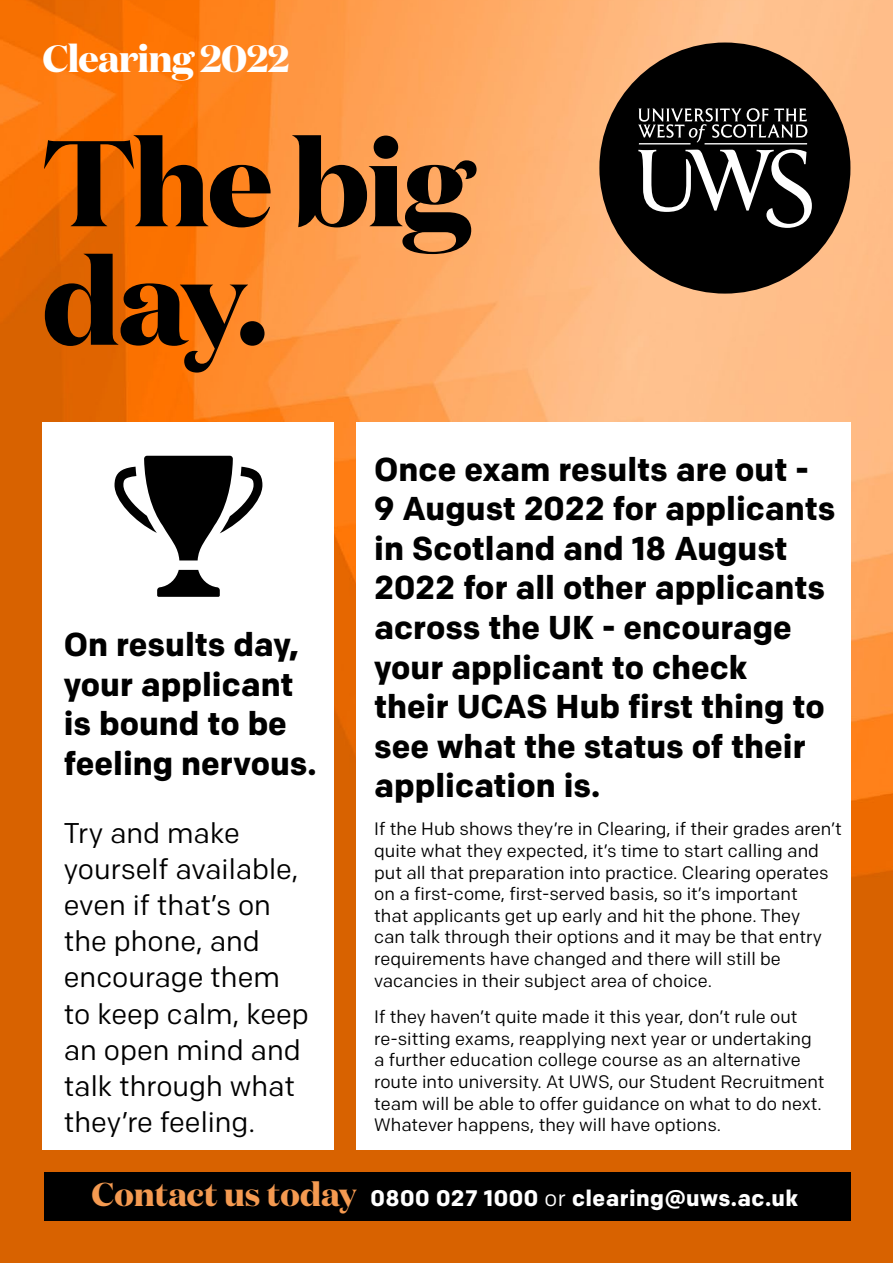
<style>
.page{position:relative;width:893px;height:1263px;background:#fff}
.page>*{position:absolute;margin:0;border:0;box-sizing:border-box;transform-origin:0 0}
.Main_headers{font:700 121.5px "Domaine Display Test";letter-spacing:-.02em;color:#000}
.t1{font:700 37.95px "Domaine Display Test";letter-spacing:-.02em;color:#fff}
.body_text{font:700 33px/39.6px "Colfax";color:#000}
.body_text-2{font:28.5px/36px "Colfax";color:#000}
.body_text-3{font:700 22.5px "Colfax";letter-spacing:.02em;color:#fff}
.body_text-4{font:18px/21.6px "Colfax";color:#000}
.s1{font-family:"Domaine Display Test";font-size:33px;color:#f49a51}
.s2{font-weight:400}
</style>
<div class="page">
<img style="left:0;top:0;width:893px;height:1263px">
<div style="left:43px;top:423px;width:291px;height:727px;background:#fff"></div>
<svg style="left:157px;top:570px;width:63px;height:27px"></svg>
<svg style="left:115px;top:456px;width:147px;height:104px"></svg>
<div style="left:356px;top:423px;width:494px;height:727px;background:#fff"></div>
<div style="left:44px;top:1172px;width:806px;height:48px;background:#000"></div>
<div style="left:599px;top:43px;width:251px;height:251px;background:#000;border-radius:50%"></div>
<svg style="left:638px;top:108px;width:174px;height:120px"></svg>
<p class="t1" style="left:43px;top:34px;width:249px">Clearing 2022</p>
<p class="Main_headers" style="left:43px;top:104px;width:432px">The big</p>
<p class="Main_headers" style="left:43px;top:222px;width:227px">day.</p>
<p class="body_text" style="left:64px;top:625px;width:254px">On results day, your applicant is bound to be feeling nervous.</p>
<p class="body_text-2" style="left:64px;top:815px;width:247px">Try and make yourself available, even if that’s on the phone, and encourage them to keep calm, keep an open mind and talk through what they’re feeling.</p>
<p class="body_text" style="left:374px;top:449px;width:436px">Once exam results are out -</p>
<p class="body_text" style="left:374px;top:488px;width:463px">9 August 2022 for applicants in Scotland and 18 August<br>2022 for all other applicants across the UK - encourage your applicant to check<br>their UCAS Hub first thing to see what the status of their application is.</p>
<p class="body_text-4" style="left:374px;top:818px;width:469px">If the Hub shows they’re in Clearing, if their grades aren’t quite what they expected, it’s time to start calling and put all that preparation into practice. Clearing operates on a first-come, first-served basis, so it’s important<br>that applicants get up early and hit the phone. They<br>can talk through their options and it may be that entry requirements have changed and there will still be vacancies in their subject area of choice.</p>
<p class="body_text-4" style="left:374px;top:1006px;width:452px">If they haven’t quite made it this year, don’t rule out re-sitting exams, reapplying next year or undertaking a further education college course as an alternative route into university. At UWS, our Student Recruitment team will be able to offer guidance on what to do next.<br>Whatever happens, they will have options.</p>
<p class="body_text-3" style="left:92px;top:1184px;width:708px"><span class="s1">Contact us today</span> 0800 027 1000 <span class="s2">or</span> clearing@uws.ac.uk</p>
</div>
